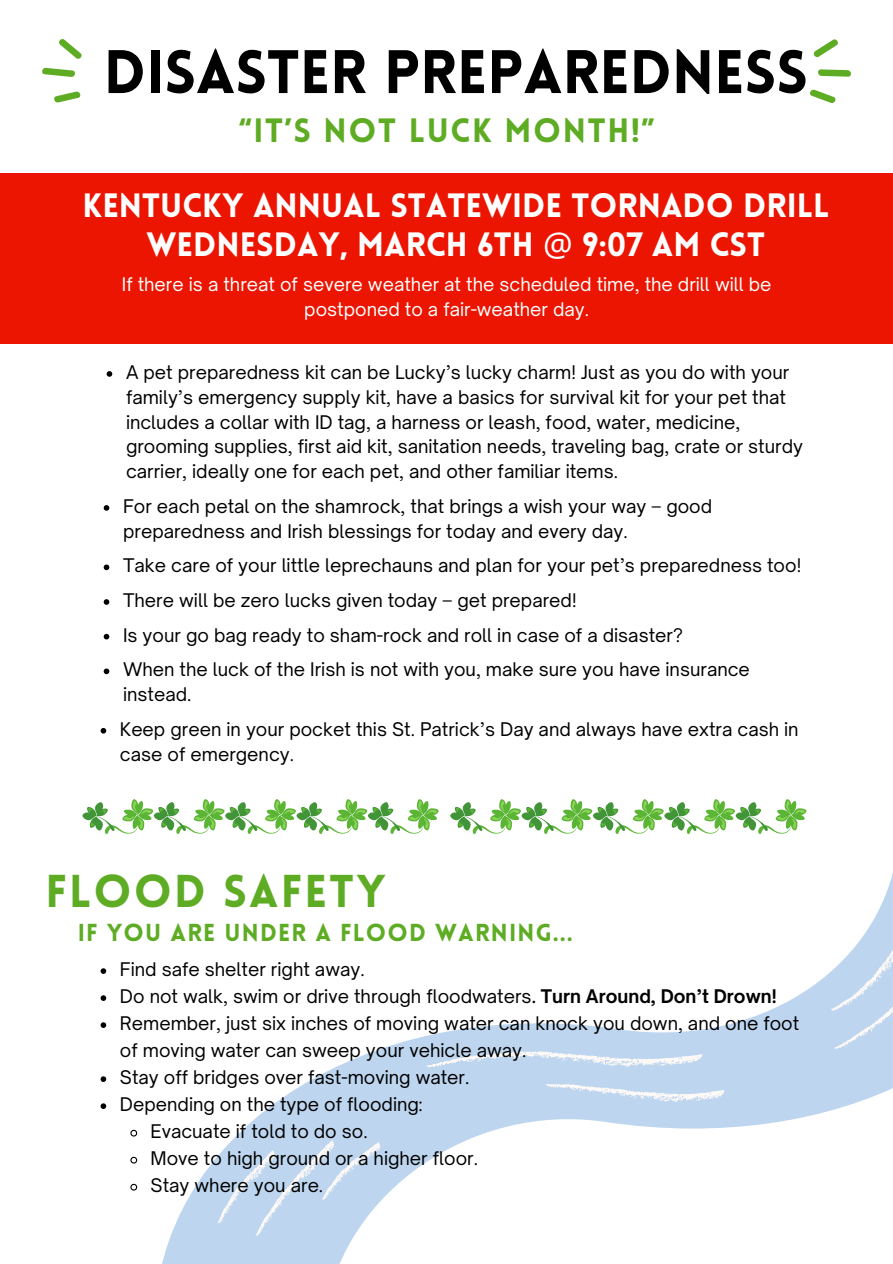
<style>
.page{position:relative;width:893px;height:1264px;background:#fff}
.page>*{position:absolute;margin:0;border:0;box-sizing:border-box;transform-origin:0 0}
.t1{font:900 60px "Lovelo";color:#000}
.t2{font:900 45px "Lovelo";letter-spacing:.05em;color:#5eac24}
.t3{font:900 33px/39.3px "Lovelo";color:#fff;text-align:center}
.t4{font:900 33px "Lovelo";letter-spacing:.05em;color:#5eac24}
.t5{font:900 24px "Lovelo";letter-spacing:.05em;color:#5eac24}
.t6{font:18px/24.8px "Open Sauce One";color:#000}
.t7{font:18px/24.8px "Open Sauce One";color:#fff;text-align:center}
.s1{font-family:"Noto Sans";font-weight:400}
.s2{font-weight:500}
.s3{font-weight:700}
</style>
<div class="page">
<svg style="left:216px;top:810px;width:676px;height:453px"></svg>
<div style="left:0;top:173px;width:892px;height:171px;background:#eb1501"></div>
<svg style="left:810px;top:39px;width:41px;height:64px"></svg>
<svg style="left:42px;top:39px;width:40px;height:64px"></svg>
<svg style="left:107px;top:371px;width:5px;height:6px"></svg>
<svg style="left:104px;top:505px;width:5px;height:5px"></svg>
<svg style="left:104px;top:564px;width:5px;height:6px"></svg>
<svg style="left:104px;top:599px;width:5px;height:6px"></svg>
<svg style="left:104px;top:634px;width:5px;height:5px"></svg>
<svg style="left:104px;top:668px;width:5px;height:6px"></svg>
<svg style="left:101px;top:728px;width:5px;height:5px"></svg>
<svg style="left:101px;top:968px;width:5px;height:5px"></svg>
<svg style="left:101px;top:995px;width:5px;height:5px"></svg>
<svg style="left:101px;top:1022px;width:5px;height:5px"></svg>
<svg style="left:101px;top:1076px;width:5px;height:5px"></svg>
<svg style="left:101px;top:1103px;width:5px;height:5px"></svg>
<svg style="left:130px;top:1129px;width:8px;height:8px"></svg>
<svg style="left:130px;top:1156px;width:8px;height:8px"></svg>
<svg style="left:130px;top:1182px;width:195px;height:81px"></svg>
<svg style="left:82px;top:799px;width:356px;height:35px"></svg>
<svg style="left:450px;top:799px;width:356px;height:35px"></svg>
<h1 class="t1" style="left:104px;top:48px;width:705px">DISASTER PREPAREDNESS</h1>
<p class="t4" style="left:239px;top:118px;width:417px">“IT’S NOT LUCK MONTH!”</p>
<p class="t3" style="left:82px;top:189px;width:748px">KENTUCKY ANNUAL STATEWIDE TORNADO DRILL<br>WEDNESDAY, MARCH 6TH <span class="s1">@</span> 9:07 AM CST</p>
<p class="t7" style="left:122px;top:272px;width:651px">If there is a threat of severe weather at the scheduled time, the drill will be postponed to a fair-weather day.</p>
<h3 class="t6" style="left:126px;top:360px;width:678px">A pet preparedness kit can be Lucky’s lucky charm! Just as you do with your family’s emergency supply kit, have a basics for survival kit for your pet that includes a collar with ID tag, a harness or leash, food, water, medicine, grooming supplies, first aid kit, sanitation needs, traveling bag, crate or sturdy carrier, ideally one for each pet, and other familiar items.</h3>
<h3 class="t6" style="left:123px;top:493px;width:590px">For each petal on the shamrock, that brings a wish your way – good preparedness and Irish blessings for today and every day.</h3>
<p class="t6" style="left:123px;top:553px;width:679px">Take care of your little leprechauns and plan for your pet’s preparedness too!</p>
<p class="t6" style="left:123px;top:588px;width:455px">There will be zero lucks given today – get prepared!</p>
<p class="t6" style="left:123px;top:622px;width:561px">Is your go bag ready to sham-rock and roll in case of a disaster?</p>
<p class="t6" style="left:123px;top:657px;width:628px">When the luck of the Irish is not with you, make sure you have insurance instead.</p>
<p class="t6" style="left:120px;top:716px;width:680px">Keep green in your pocket this St. Patrick’s Day and always have extra cash in case of emergency.</p>
<p class="t2" style="left:45px;top:872px;width:342px">FLOOD SAFETY</p>
<p class="t5" style="left:78px;top:923px;width:496px">IF YOU ARE UNDER A FLOOD WARNING...</p>
<p class="t6" style="left:120px;top:956px;width:246px">Find safe shelter right away.</p>
<p class="t6" style="left:120px;top:983px;width:658px">Do not walk, swim or drive through floodwaters<span class="s2">.</span> <span class="s3">Turn Around, Don’t Drown!</span></p>
<p class="t6" style="left:120px;top:1009px;width:680px;line-height:27px">Remember, just six inches of moving water can knock you down, and one foot of moving water can sweep your vehicle away.</p>
<p class="t6" style="left:120px;top:1064px;width:351px">Stay off bridges over fast-moving water.</p>
<p class="t6" style="left:120px;top:1091px;width:304px">Depending on the type of flooding:</p>
<p class="t6" style="left:150px;top:1118px;width:218px">Evacuate if told to do so.</p>
<h2 class="t6" style="left:150px;top:1145px;width:329px">Move to high ground or a higher floor.</h2>
<h4 class="t6" style="left:150px;top:1172px;width:174px">Stay where you are.</h4>
</div>
